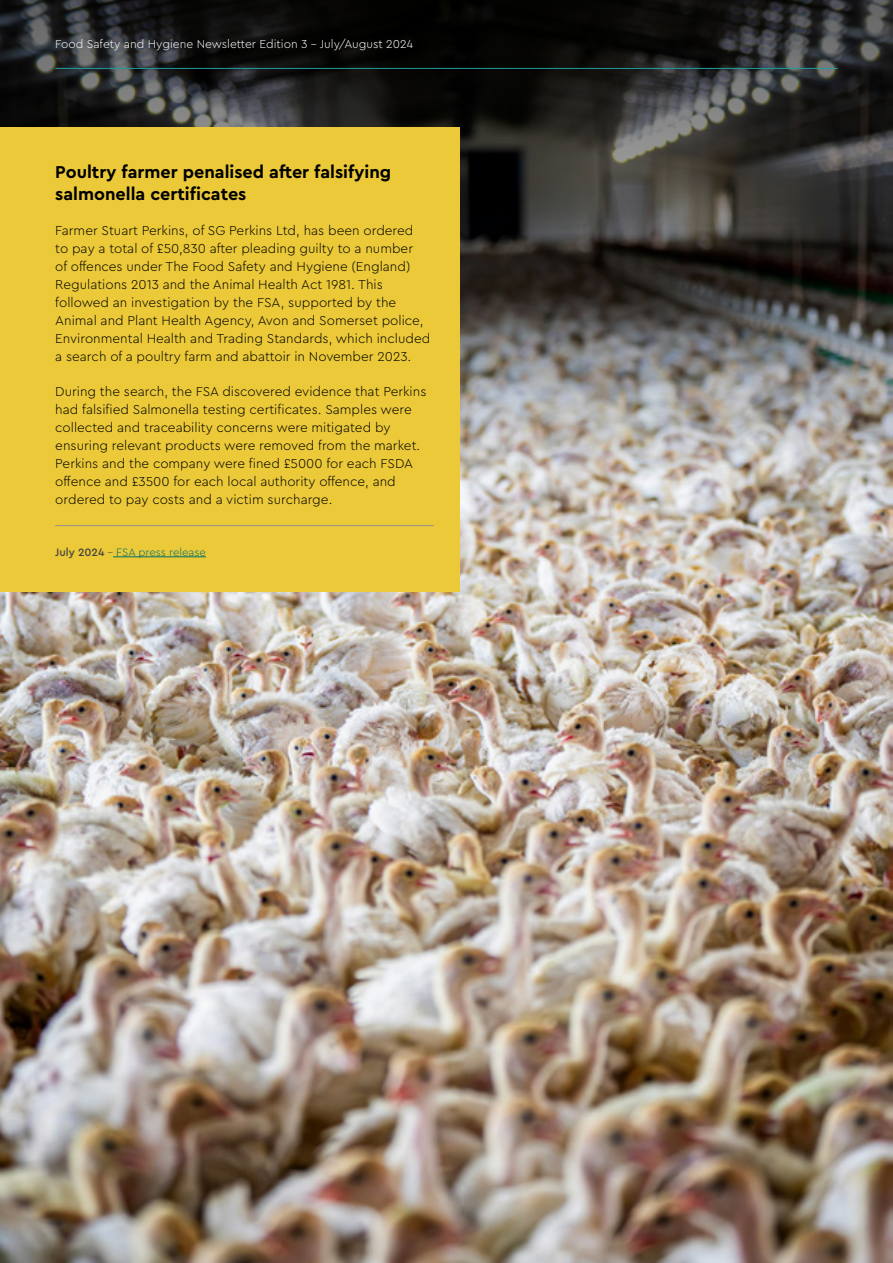
<style>
.page{position:relative;width:893px;height:1263px;background:#fff}
.page>*{position:absolute;margin:0;border:0;box-sizing:border-box;transform-origin:0 0}
.t1{font:700 18px/21.6px "Cera Pro";color:#000}
.t2{font:300 13.5px/18px "Cera Pro";color:#000}
.t3{font:300 12px "Cera Pro";color:#fff}
.t4{font:300 11.25px "Cera Pro";color:#006f6b}
.s1{font-weight:500;color:#424142}
.s2{color:#424142}
</style>
<div class="page">
<img style="left:0;top:485px;width:893px;height:778px">
<svg style="left:0;top:0;width:893px;height:485px;background:#474643"></svg>
<div style="left:0;top:128px;width:459px;height:464px;background:#ebc939"></div>
<hr style="left:55px;top:525px;width:379px;height:1px;background:#938f91">
<hr style="left:113px;top:556px;width:93px;height:1px;background:#006f6b">
<hr style="left:55px;top:68px;width:783px;height:1px;background:#1e9c9f">
<p class="t3" style="left:55px;top:36px;width:359px">Food Safety and Hygiene Newsletter Edition 3 - July/August 2024</p>
<h1 class="t1" style="left:55px;top:161px;width:337px">Poultry farmer penalised after falsifying salmonella certificates</h1>
<p class="t2" style="left:55px;top:221px;width:377px">Farmer Stuart Perkins, of SG Perkins Ltd, has been ordered<br>to pay a total of £50,830 after pleading guilty to a number<br>of offences under The Food Safety and Hygiene (England)<br>Regulations 2013 and the Animal Health Act 1981. This followed an investigation by the FSA, supported by the Animal and Plant Health Agency, Avon and Somerset police, Environmental Health and Trading Standards, which included a search of a poultry farm and abattoir in November 2023.</p>
<p class="t2" style="left:55px;top:382px;width:373px">During the search, the FSA discovered evidence that Perkins had falsified Salmonella testing certificates. Samples were collected and traceability concerns were mitigated by ensuring relevant products were removed from the market.<br>Perkins and the company were fined £5000 for each FSDA offence and £3500 for each local authority offence, and ordered to pay costs and a victim surcharge.</p>
<p class="t4" style="left:55px;top:544px;width:152px"><span class="s1">July 2024</span> <span class="s2">–</span> FSA press release</p>
</div>
